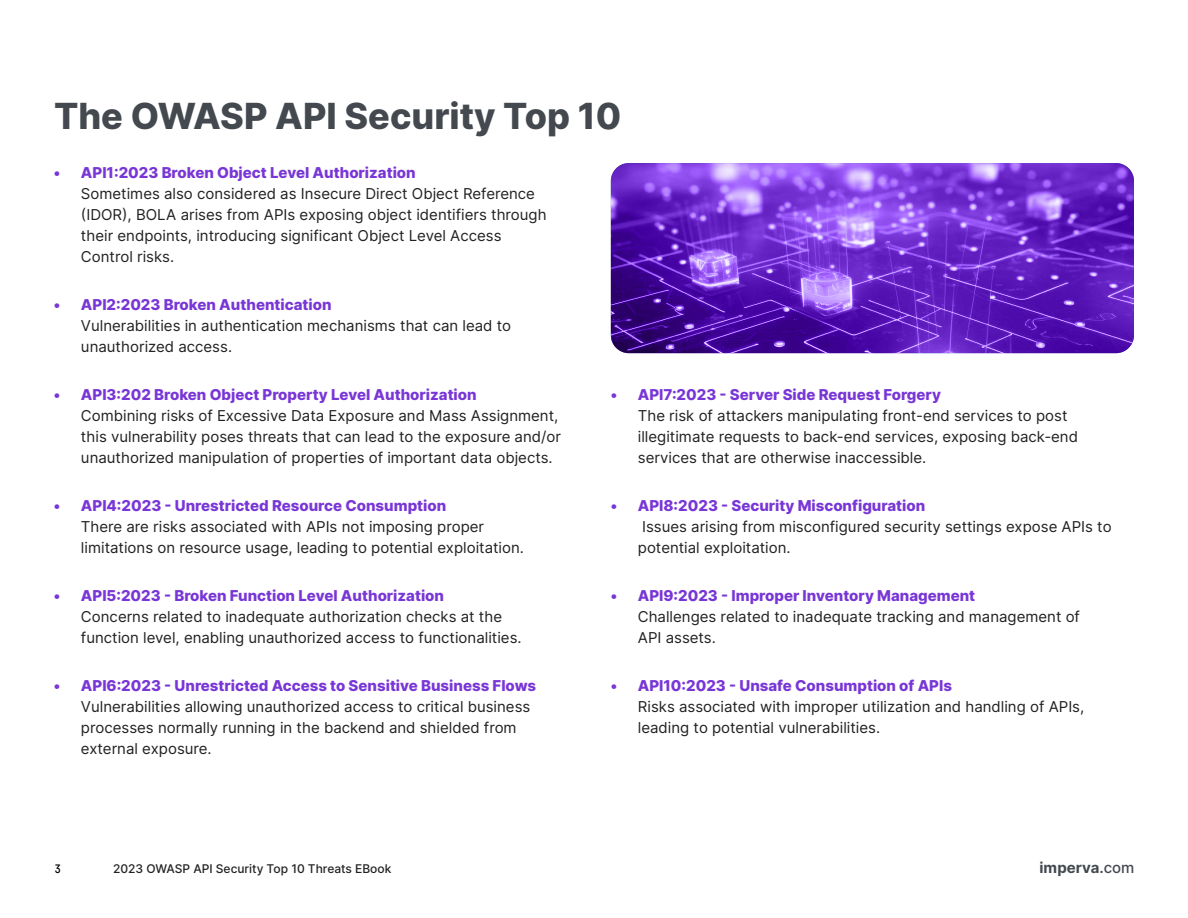
<style>
.page{position:relative;width:1188px;height:918px;background:#fff}
.page>*{position:absolute;margin:0;border:0;box-sizing:border-box;transform-origin:0 0}
.t1{font:800 36px "Inter";color:#43494f}
.t2{font:15px/21px "Inter";color:#212121}
.t3{font:800 15px "Inter";color:#7836d6}
.t4{font:700 15px "Inter";color:#43494f}
.t5{font:500 12px "Inter";color:#212121}
.t6{font:500 12px "Fabrikat Mono";color:#000}
.s1{font-weight:600}
.s2{font-weight:500}
</style>
<div class="page">
<img style="left:611px;top:163px;width:523px;height:190px">
<h1 class="t1" style="left:54px;top:90px;width:569px">The OWASP API Security Top 10</h1>
<p class="t3" style="left:54px;top:161px;width:363px">• API1:2023 Broken Object Level Authorization</p>
<p class="t2" style="left:81px;top:182px;width:467px">Sometimes also considered as Insecure Direct Object Reference (IDOR), BOLA arises from APIs exposing object identifiers through their endpoints, introducing significant Object Level Access Control risks.</p>
<p class="t3" style="left:54px;top:293px;width:279px">• API2:2023 Broken Authentication</p>
<p class="t2" style="left:81px;top:314px;width:432px">Vulnerabilities in authentication mechanisms that can lead to unauthorized access.</p>
<p class="t3" style="left:54px;top:383px;width:424px">• API3:202 Broken Object Property Level Authorization</p>
<p class="t2" style="left:81px;top:404px;width:482px">Combining risks of Excessive Data Exposure and Mass Assignment, this vulnerability poses threats that can lead to the exposure and/or unauthorized manipulation of properties of important data objects.</p>
<p class="t3" style="left:54px;top:494px;width:394px">• API4:2023 - Unrestricted Resource Consumption</p>
<p class="t2" style="left:81px;top:515px;width:445px">There are risks associated with APIs not imposing proper limitations on resource usage, leading to potential exploitation.</p>
<p class="t3" style="left:54px;top:584px;width:392px">• API5:2023 - Broken Function Level Authorization</p>
<p class="t2" style="left:81px;top:605px;width:442px">Concerns related to inadequate authorization checks at the function level, enabling unauthorized access to functionalities.</p>
<p class="t3" style="left:54px;top:674px;width:484px">• API6:2023 - Unrestricted Access to Sensitive Business Flows</p>
<p class="t2" style="left:81px;top:695px;width:451px">Vulnerabilities allowing unauthorized access to critical business processes normally running in the backend and shielded from external exposure.</p>
<p class="t3" style="left:611px;top:384px;width:332px">• API7:2023 - Server Side Request Forgery</p>
<p class="t2" style="left:638px;top:405px;width:442px">The risk of attackers manipulating front-end services to post illegitimate requests to back-end services, exposing back-end services that are otherwise inaccessible.</p>
<p class="t3" style="left:611px;top:495px;width:316px">• API8:2023 - Security Misconfiguration</p>
<p class="t2" style="left:638px;top:516px;width:475px">Issues arising from misconfigured security settings expose APIs to potential exploitation.</p>
<p class="t3" style="left:611px;top:585px;width:366px">• API9:2023 - Improper Inventory Management</p>
<p class="t2" style="left:638px;top:606px;width:444px">Challenges related to inadequate tracking and management of<br>API assets.</p>
<p class="t3" style="left:611px;top:675px;width:343px">• API10:2023 - Unsafe Consumption of APIs</p>
<p class="t2" style="left:638px;top:696px;width:448px">Risks associated with improper utilization and handling of APIs, leading to potential vulnerabilities.</p>
<p class="t6" style="left:54px;top:861px;width:8px">3</p>
<p class="t5" style="left:113px;top:860px;width:280px">2023 OWASP API Security Top 10 Threats EBook</p>
<p class="t4" style="left:1040px;top:857px;width:97px">imperva<span class="s1">.</span><span class="s2">com</span></p>
</div>
